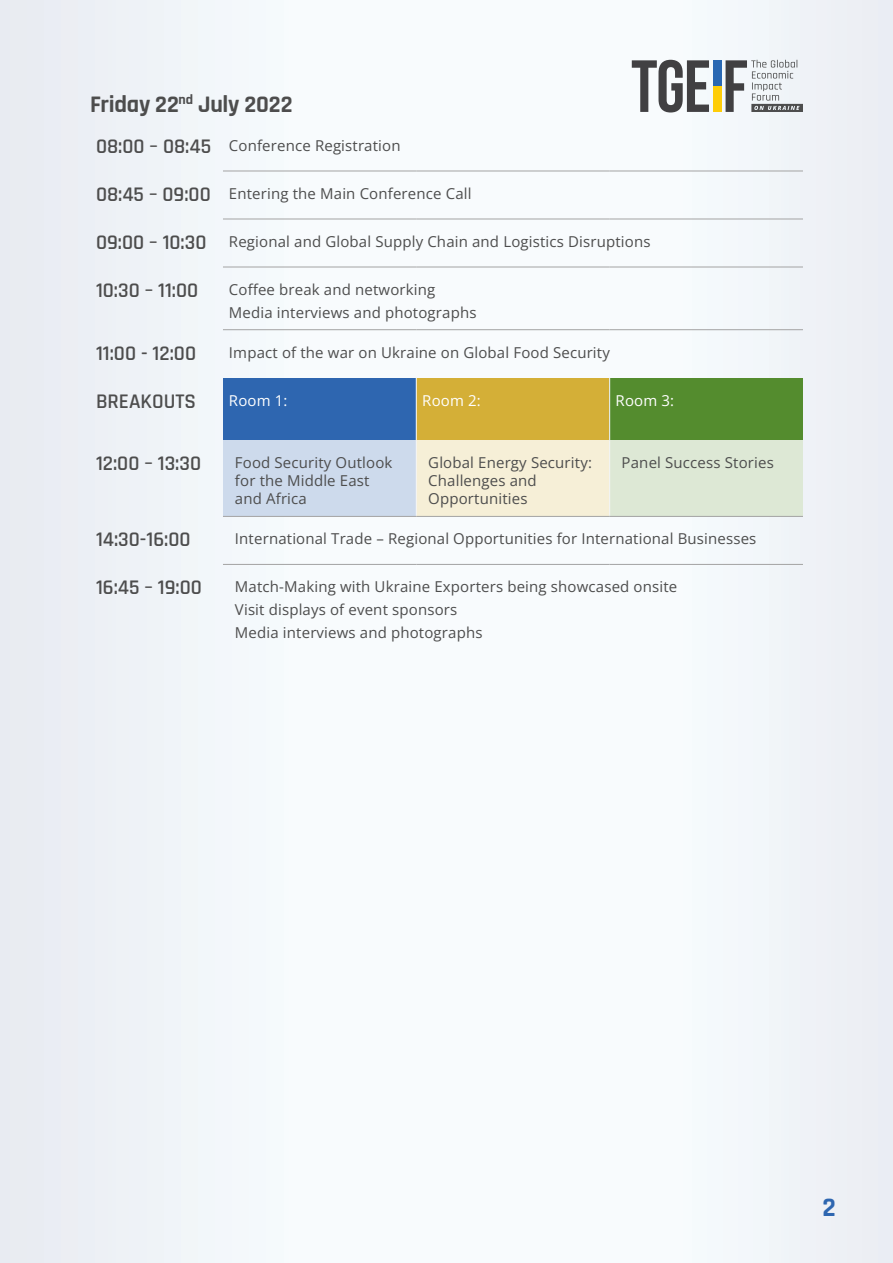
<style>
.page{position:relative;width:893px;height:1263px;background:#f4f9fc}
.page>*{position:absolute;margin:0;border:0;box-sizing:border-box;transform-origin:0 0}
.t1{font:700 27px "Rajdhani";color:#2e66b0}
.t2{font:700 24px "Rajdhani";letter-spacing:-.005em;color:#4d4d4d}
.t3{font:600 21px "Rajdhani";color:#4d4d4d}
.t4{font:15px/18px "Open Sans";letter-spacing:.01em;color:#4d4d4d}
.t5{font:15px "Open Sans";letter-spacing:.01em;color:#fff}
.s1{font-family:"Rajdhani";font-weight:600;font-size:21px}
</style>
<div class="page">
<div style="left:223px;top:378px;width:193px;height:62px;background:#2e66b0"></div>
<div style="left:416px;top:378px;width:194px;height:62px;background:#d4af37"></div>
<div style="left:610px;top:378px;width:193px;height:62px;background:#548c2e"></div>
<div style="left:223px;top:440px;width:193px;height:76px;background:#cddaec"></div>
<div style="left:416px;top:440px;width:194px;height:76px;background:#f6efd7"></div>
<div style="left:610px;top:440px;width:193px;height:76px;background:#dde8d5"></div>
<hr style="left:416px;top:378px;width:1px;height:62px;background:#f5f5f5">
<hr style="left:609px;top:378px;width:1px;height:62px;background:#f5f5f5">
<hr style="left:223px;top:170px;width:193px;height:2px;background:#a8a8a8">
<hr style="left:416px;top:170px;width:194px;height:2px;background:#a8a8a8">
<hr style="left:610px;top:170px;width:193px;height:2px;background:#a8a8a8">
<hr style="left:223px;top:218px;width:193px;height:2px;background:#a8a8a8">
<hr style="left:416px;top:218px;width:194px;height:2px;background:#a8a8a8">
<hr style="left:610px;top:218px;width:193px;height:2px;background:#a8a8a8">
<hr style="left:223px;top:266px;width:193px;height:2px;background:#a8a8a8">
<hr style="left:416px;top:266px;width:194px;height:2px;background:#a8a8a8">
<hr style="left:610px;top:266px;width:193px;height:2px;background:#a8a8a8">
<hr style="left:223px;top:329px;width:193px;height:1px;background:#a8a8a8">
<hr style="left:416px;top:329px;width:194px;height:1px;background:#a8a8a8">
<hr style="left:610px;top:329px;width:193px;height:1px;background:#a8a8a8">
<hr style="left:416px;top:440px;width:1px;height:76px;background:#f5f5f5">
<hr style="left:609px;top:440px;width:1px;height:76px;background:#f5f5f5">
<hr style="left:223px;top:516px;width:193px;height:1px;background:#a8a8a8">
<hr style="left:416px;top:516px;width:194px;height:1px;background:#a8a8a8">
<hr style="left:610px;top:516px;width:193px;height:1px;background:#a8a8a8">
<hr style="left:223px;top:564px;width:193px;height:1px;background:#a8a8a8">
<hr style="left:416px;top:564px;width:194px;height:1px;background:#a8a8a8">
<hr style="left:610px;top:564px;width:193px;height:1px;background:#a8a8a8">
<div style="left:713px;top:86px;width:8px;height:26px;background:#fecd08"></div>
<div style="left:713px;top:60px;width:8px;height:26px;background:#2968b3"></div>
<svg style="left:632px;top:60px;width:77px;height:52px"></svg>
<svg style="left:726px;top:60px;width:77px;height:52px"></svg>
<h2 class="t2" style="left:90px;top:90px;width:204px">Friday 22<sup>nd</sup> July 2022</h2>
<p class="t4" style="left:96px;top:136px;width:306px"><span class="s1">08:00 – 08:45</span> Conference Registration</p>
<p class="t4" style="left:96px;top:184px;width:377px"><span class="s1">08:45 – 09:00</span> Entering the Main Conference Call</p>
<p class="t4" style="left:96px;top:232px;width:556px"><span class="s1">09:00 – 10:30</span> Regional and Global Supply Chain and Logistics Disruptions</p>
<h3 class="t3" style="left:96px;top:278px;width:104px">10:30 – 11:00</h3>
<p class="t4" style="left:229px;top:278px;width:249px;line-height:22.6px">Coffee break and networking<br>Media interviews and photographs</p>
<h3 class="t3" style="left:96px;top:340px;width:102px">11:00 - 12:00</h3>
<p class="t4" style="left:229px;top:343px;width:382px">Impact of the war on Ukraine on Global Food Security</p>
<h3 class="t3" style="left:96px;top:388px;width:101px">BREAKOUTS</h3>
<p class="t5" style="left:229px;top:390px;width:60px">Room 1:</p>
<p class="t5" style="left:422px;top:390px;width:60px">Room 2:</p>
<p class="t5" style="left:616px;top:390px;width:60px">Room 3:</p>
<h3 class="t3" style="left:96px;top:451px;width:107px">12:00 – 13:30</h3>
<p class="t4" style="left:235px;top:454px;width:159px">Food Security Outlook for the Middle East and Africa</p>
<p class="t4" style="left:428px;top:454px;width:165px">Global Energy Security:<br>Challenges and<br>Opportunities</p>
<p class="t4" style="left:622px;top:454px;width:154px">Panel Success Stories</p>
<h3 class="t3" style="left:96px;top:527px;width:96px">14:30-16:00</h3>
<p class="t4" style="left:235px;top:530px;width:523px">International Trade – Regional Opportunities for International Businesses</p>
<h3 class="t3" style="left:96px;top:575px;width:107px">16:45 – 19:00</h3>
<p class="t4" style="left:235px;top:575px;width:444px;line-height:22.6px">Match-Making with Ukraine Exporters being showcased onsite<br>Visit displays of event sponsors<br>Media interviews and photographs</p>
<h1 class="t1" style="left:822px;top:1191px;width:15px">2</h1>
</div>
